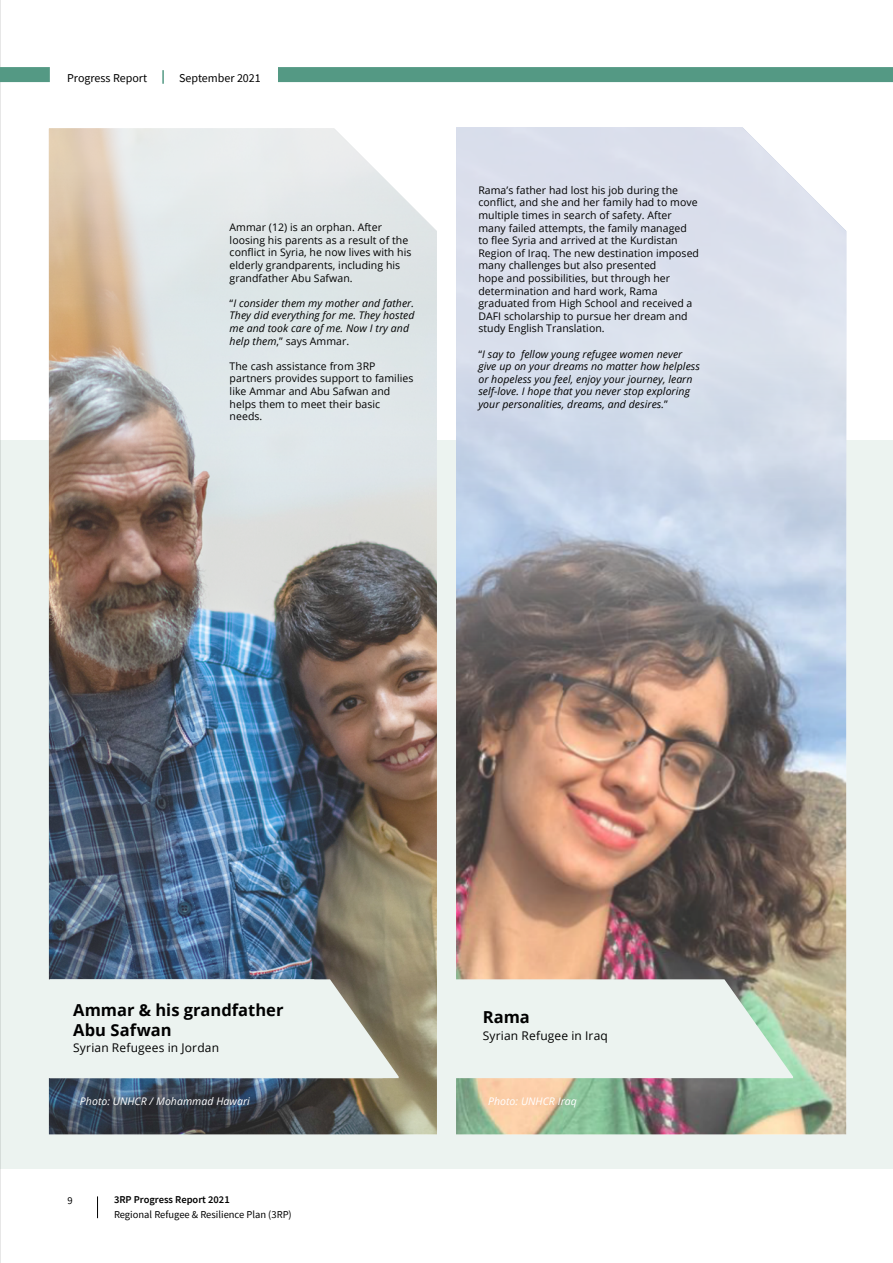
<style>
.page{position:relative;width:893px;height:1263px;background:#fff}
.page>*{position:absolute;margin:0;border:0;box-sizing:border-box;transform-origin:0 0}
.t1{font:700 16.5px/19.8px "Open Sans";color:#000}
.t2{font:12px "Open Sans";letter-spacing:.015em;color:#000}
.t3{font:12px "Source Sans Pro";color:#000}
.t4{font:10.5px/12.6px "Open Sans";letter-spacing:.005em;color:#000}
.t5{font:italic 10.5px/12.6px "Open Sans";letter-spacing:.005em;color:#000}
.t6{font:italic 10.5px "Open Sans";letter-spacing:.005em;color:#fff}
.t7{font:10.5px "Source Sans Pro";color:#000}
.t8{font:600 10.5px "Source Sans Pro";color:#000}
.s1{font-style:normal}
</style>
<div class="page">
<svg style="left:97px;top:1196px;width:1px;height:22px"></svg>
<div style="left:0;top:441px;width:893px;height:728px;background:#ecf3f0"></div>
<img style="left:456px;top:128px;width:390px;height:1006px">
<hr style="left:0;top:0;width:1px;height:1263px;background:#000">
<svg style="left:162px;top:70px;width:2px;height:14px"></svg>
<div style="left:278px;top:67px;width:615px;height:15px;background:#549984"></div>
<div style="left:0;top:67px;width:50px;height:15px;background:#549984"></div>
<img style="left:49px;top:128px;width:388px;height:1006px">
<svg style="left:49px;top:979px;width:350px;height:99px"></svg>
<svg style="left:456px;top:979px;width:337px;height:99px"></svg>
<p class="t3" style="left:67px;top:70px;width:81px">Progress Report</p>
<p class="t3" style="left:179px;top:70px;width:83px">September 2021</p>
<p class="t4" style="left:230px;top:221px;width:183px">Ammar (12) is an orphan. After loosing his parents as a result of the conflict in Syria, he now lives with his elderly grandparents, including his grandfather Abu Safwan.</p>
<p class="t5" style="left:230px;top:296px;width:186px"><span class="s1">“</span>I consider them my mother and father.<br>They did everything for me. They hosted me and took care of me. Now I try and help them<span class="s1">,” says Ammar.</span></p>
<p class="t4" style="left:230px;top:359px;width:185px">The cash assistance from 3RP partners provides support to families like Ammar and Abu Safwan and helps them to meet their basic needs.</p>
<p class="t4" style="left:478px;top:183px;width:222px">Rama’s father had lost his job during the conflict, and she and her family had to move multiple times in search of safety. After many failed attempts, the family managed to flee Syria and arrived at the Kurdistan Region of Iraq. The new destination imposed many challenges but also presented<br>hope and possibilities, but through her determination and hard work, Rama graduated from High School and received a DAFI scholarship to pursue her dream and study English Translation.</p>
<p class="t5" style="left:478px;top:347px;width:223px"><span class="s1">“</span>I say to fellow young refugee women never give up on your dreams no matter how helpless or hopeless you feel, enjoy your journey, learn self-love. I hope that you never stop exploring your personalities, dreams, and desires.<span class="s1">”</span></p>
<h1 class="t1" style="left:73px;top:1000px;width:212px">Ammar &amp; his grandfather<br>Abu Safwan</h1>
<p class="t2" style="left:73px;top:1040px;width:147px">Syrian Refugees in Jordan</p>
<p class="t6" style="left:80px;top:1094px;width:171px">Photo: UNHCR / Mohammad Hawari</p>
<p class="t7" style="left:68px;top:1193px;width:7px">9</p>
<p class="t8" style="left:114px;top:1193px;width:117px">3RP Progress Report 2021</p>
<p class="t7" style="left:114px;top:1208px;width:179px">Regional Refugee &amp; Resilience Plan (3RP)</p>
<h1 class="t1" style="left:483px;top:1007px;width:49px">Rama</h1>
<p class="t2" style="left:483px;top:1027px;width:127px">Syrian Refugee in Iraq</p>
<p class="t6" style="left:488px;top:1094px;width:90px">Photo: UNHCR Iraq</p>
</div>
